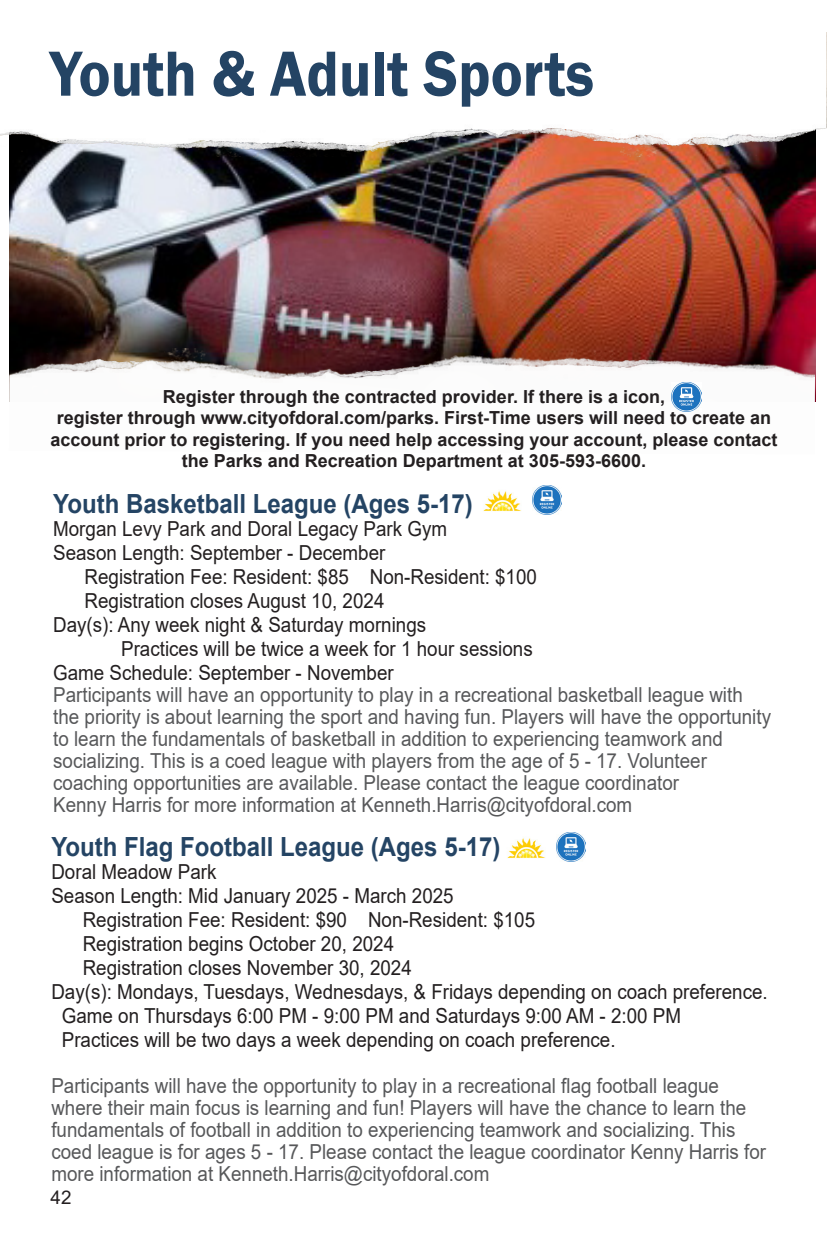
<style>
.page{position:relative;width:828px;height:1260px;background:#fff}
.page>*{position:absolute;margin:0;border:0;box-sizing:border-box;transform-origin:0 0}
.t1{font:600 66px "Franklin Gothic";color:#244464;scale:.91 1}
.t2{font:700 26.4px "Arial";color:#244464;scale:.91 1}
.t3{font:20.6px/22px "Arial";color:#57585a;scale:.91 1}
.t4{font:20.6px "Arial";color:#231f20;scale:.91 1}
.t5{font:18.8px "Arial";color:#231f20}
.t6{font:700 18px/21.6px "Arial";color:#231f20;text-align:center}
</style>
<div class="page">
<img style="left:9px;top:157px;width:806px;height:190px">
<img style="left:9px;top:347px;width:806px;height:65px">
<img style="left:0;top:32px;width:827px;height:125px">
<img style="left:672px;top:383px;width:29px;height:28px">
<img style="left:483px;top:491px;width:38px;height:20px">
<img style="left:532px;top:486px;width:30px;height:28px">
<img style="left:507px;top:838px;width:38px;height:20px">
<img style="left:556px;top:833px;width:30px;height:28px">
<p class="t1" style="left:50px;top:33px;width:599px">Youth &amp; Adult Sports</p>
<p class="t6" style="left:163px;top:386px;width:504px">Register through the contracted provider. If there is a icon,</p>
<p class="t6" style="left:50px;top:407px;width:729px">register through www.cityofdoral.com/parks. First-Time users will need to create an account prior to registering. If you need help accessing your account, please contact the Parks and Recreation Department at 305-593-6600.</p>
<p class="t2" style="left:53px;top:485px;width:463px">Youth Basketball League (Ages 5-17)</p>
<p class="t4" style="left:53px;top:514px;width:434px">Morgan Levy Park and Doral Legacy Park Gym</p>
<p class="t4" style="left:53px;top:538px;width:367px">Season Length: September - December</p>
<p class="t4" style="left:85px;top:562px;width:499px">Registration Fee: Resident: $85 Non-Resident: $100</p>
<p class="t4" style="left:85px;top:586px;width:331px">Registration closes August 10, 2024</p>
<p class="t4" style="left:53px;top:610px;width:411px">Day(s): Any week night &amp; Saturday mornings</p>
<p class="t4" style="left:121px;top:634px;width:454px">Practices will be twice a week for 1 hour sessions</p>
<p class="t4" style="left:53px;top:658px;width:376px">Game Schedule: September - November</p>
<p class="t3" style="left:53px;top:683px;width:790px">Participants will have an opportunity to play in a recreational basketball league with the priority is about learning the sport and having fun. Players will have the opportunity to learn the fundamentals of basketball in addition to experiencing teamwork and socializing. This is a coed league with players from the age of 5 - 17. Volunteer coaching opportunities are available. Please contact the league coordinator</p>
<p class="t3" style="left:53px;top:793px;width:638px">Kenny Harris for more information at Kenneth.Harris@cityofdoral.com</p>
<p class="t2" style="left:51px;top:828px;width:495px">Youth Flag Football League (Ages 5-17)</p>
<p class="t4" style="left:51px;top:857px;width:183px">Doral Meadow Park</p>
<p class="t4" style="left:51px;top:881px;width:444px">Season Length: Mid January 2025 - March 2025</p>
<p class="t4" style="left:83px;top:905px;width:499px">Registration Fee: Resident: $90 Non-Resident: $105</p>
<p class="t4" style="left:83px;top:929px;width:344px">Registration begins October 20, 2024</p>
<p class="t4" style="left:83px;top:953px;width:363px">Registration closes November 30, 2024</p>
<p class="t4" style="left:51px;top:977px;width:789px">Day(s): Mondays, Tuesdays, Wednesdays, &amp; Fridays depending on coach preference.</p>
<p class="t4" style="left:62px;top:1001px;width:682px">Game on Thursdays 6:00 PM - 9:00 PM and Saturdays 9:00 AM - 2:00 PM</p>
<p class="t4" style="left:62px;top:1025px;width:610px">Practices will be two days a week depending on coach preference.</p>
<p class="t3" style="left:51px;top:1074px;width:787px">Participants will have the opportunity to play in a recreational flag football league where their main focus is learning and fun! Players will have the chance to learn the fundamentals of football in addition to experiencing teamwork and socializing. This coed league is for ages 5 - 17. Please contact the league coordinator Kenny Harris for more information at Kenneth.Harris@cityofdoral.com</p>
<p class="t5" style="left:51px;top:1184px;width:22px">42</p>
</div>
